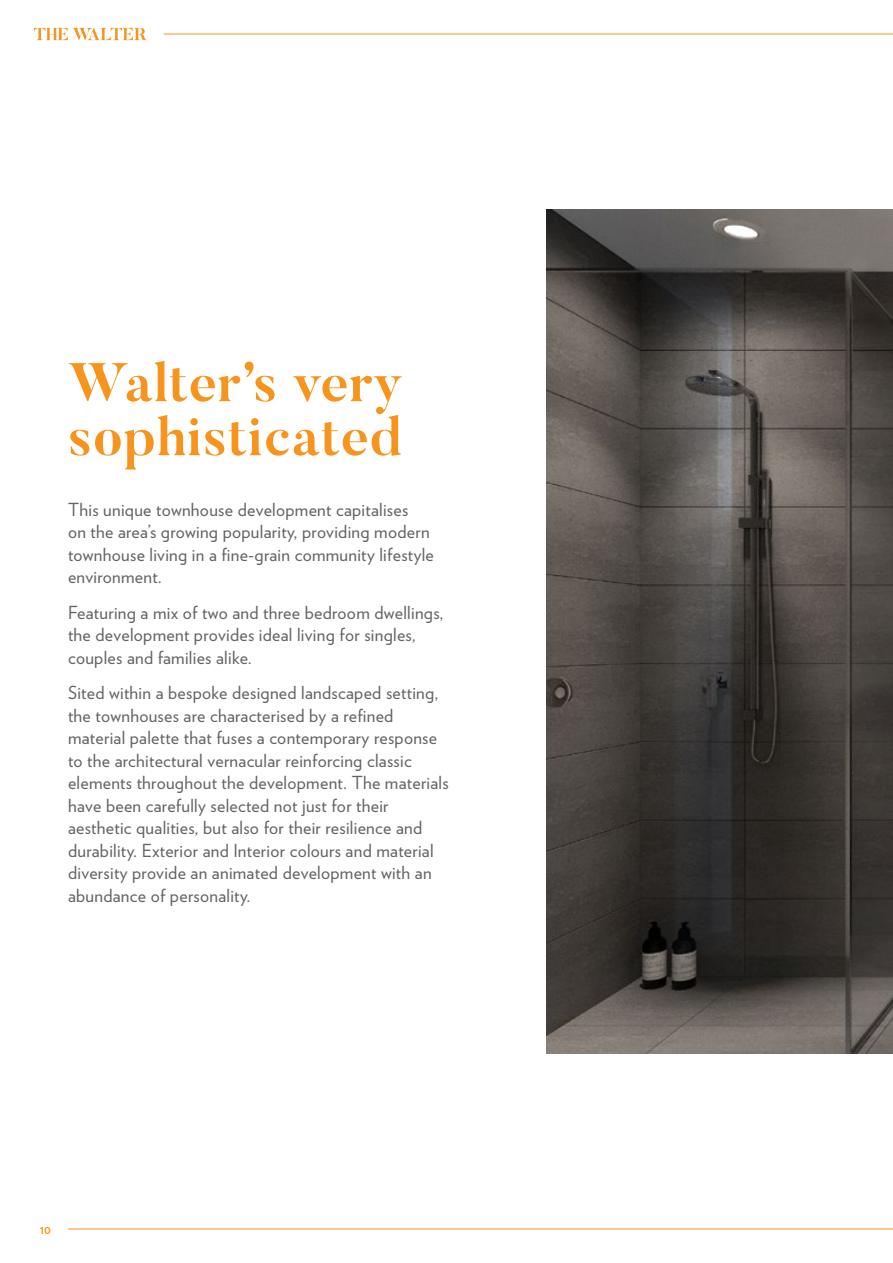
<style>
.page{position:relative;width:893px;height:1263px;background:#fff}
.page>*{position:absolute;margin:0;border:0;box-sizing:border-box;transform-origin:0 0}
.t1{font:700 54px/54px "Butler";letter-spacing:.015em;color:#f7941e}
.t2{font:18px/22.5px "Verlag";letter-spacing:.015em;color:#636466}
.t3{font:700 12px "Verlag";color:#f7941e}
</style>
<div class="page">
<img style="left:546px;top:210px;width:347px;height:843px">
<hr style="left:164px;top:34px;width:729px;height:1px;background:#f7941e">
<hr style="left:68px;top:1228px;width:825px;height:1px;background:#f7941e">
<svg style="left:34px;top:28px;width:113px;height:12px"></svg>
<h1 class="t1" style="left:68px;top:356px;width:336px">Walter’s very sophisticated</h1>
<p class="t2" style="left:68px;top:497px;width:367px">This unique townhouse development capitalises<br>on the area’s growing popularity, providing modern townhouse living in a fine-grain community lifestyle environment.</p>
<p class="t2" style="left:68px;top:600px;width:377px">Featuring a mix of two and three bedroom dwellings, the development provides ideal living for singles, couples and families alike.</p>
<p class="t2" style="left:68px;top:680px;width:382px">Sited within a bespoke designed landscaped setting, the townhouses are characterised by a refined material palette that fuses a contemporary response to the architectural vernacular reinforcing classic elements throughout the development. The materials have been carefully selected not just for their aesthetic qualities, but also for their resilience and durability. Exterior and Interior colours and material diversity provide an animated development with an abundance of personality.</p>
<p class="t3" style="left:40px;top:1220px;width:13px">10</p>
</div>
